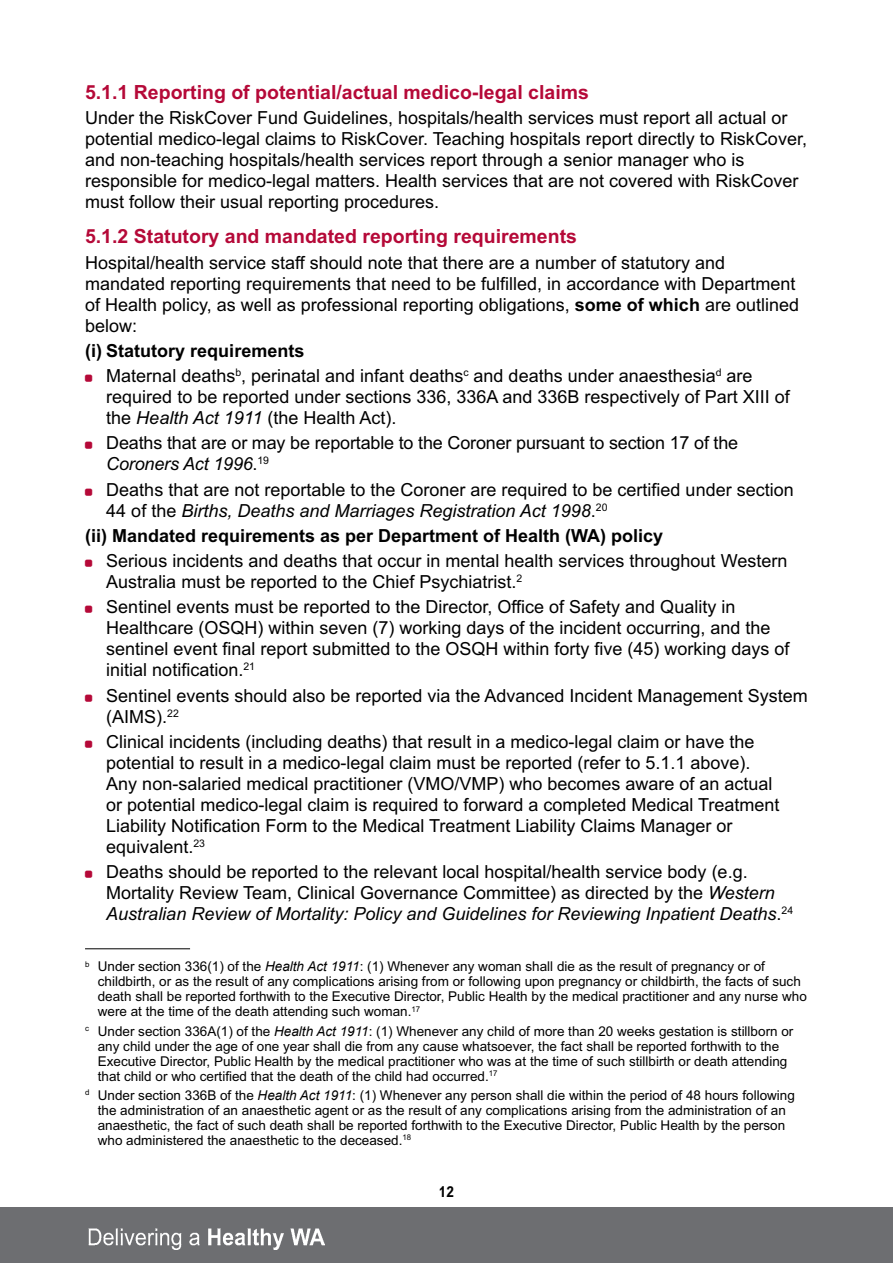
<style>
.page{position:relative;width:893px;height:1263px;background:#fff}
.page>*{position:absolute;margin:0;border:0;box-sizing:border-box;transform-origin:0 0}
.t1{font:700 19.5px "Arial";color:#b50938}
.t2{font:18px/21px "Arial";color:#000}
.t3{font:700 18px "Arial";color:#000}
.t4{font:700 condensed 15px "Arial MT Std";color:#000}
.t5{font:13.5px/15px "Arial";color:#000}
.s1{font-weight:700}
.s2{font-style:italic}
</style>
<div class="page">
<div style="left:0;top:1208px;width:893px;height:55px;background:#6d6e71"></div>
<hr style="left:85px;top:948px;width:105px;height:1px;background:#000">
<img style="left:88px;top:1228px;width:237px;height:21px">
<p class="t1" style="left:85px;top:81px;width:505px">5.1.1 Reporting of potential/actual medico-legal claims</p>
<p class="t2" style="left:85px;top:107px;width:723px">Under the RiskCover Fund Guidelines, hospitals/health services must report all actual or potential medico-legal claims to RiskCover. Teaching hospitals report directly to RiskCover, and non-teaching hospitals/health services report through a senior manager who is responsible for medico-legal matters. Health services that are not covered with RiskCover must follow their usual reporting procedures.</p>
<p class="t1" style="left:85px;top:226px;width:493px">5.1.2 Statutory and mandated reporting requirements</p>
<p class="t2" style="left:85px;top:252px;width:715px">Hospital/health service staff should note that there are a number of statutory and mandated reporting requirements that need to be fulfilled, in accordance with Department of Health policy, as well as professional reporting obligations, <span class="s1">some of which</span> are outlined below:</p>
<p class="t2" style="left:106px;top:338px;width:648px;line-height:25.2px;text-indent:-21px"><span class="s1">(i) Statutory requirements<br></span>Maternal deaths<sup>b</sup>, perinatal and infant deaths<sup>c</sup> and deaths under anaesthesia<sup>d</sup> are</p>
<p class="t2" style="left:106px;top:386px;width:685px">required to be reported under sections 336, 336A and 336B respectively of Part XIII of the <span class="s2">Health Act 1911</span> (the Health Act).</p>
<p class="t2" style="left:106px;top:433px;width:633px">Deaths that are or may be reportable to the Coroner pursuant to section 17 of the<br><span class="s2">Coroners Act 1996</span>.<sup>19</sup></p>
<p class="t2" style="left:106px;top:479px;width:689px">Deaths that are not reportable to the Coroner are required to be certified under section<br>44 of the <span class="s2">Births, Deaths and Marriages Registration Act 1998</span>.<sup>20</sup></p>
<p class="t3" style="left:85px;top:525px;width:580px">(ii) Mandated requirements as per Department of Health (WA) policy</p>
<p class="t2" style="left:106px;top:550px;width:682px">Serious incidents and deaths that occur in mental health services throughout Western<br>Australia must be reported to the Chief Psychiatrist.<sup>2</sup></p>
<p class="t2" style="left:106px;top:597px;width:685px">Sentinel events must be reported to the Director, Office of Safety and Quality in Healthcare (OSQH) within seven (7) working days of the incident occurring, and the sentinel event final report submitted to the OSQH within forty five (45) working days of initial notification.<sup>21</sup></p>
<p class="t2" style="left:106px;top:685px;width:703px">Sentinel events should also be reported via the Advanced Incident Management System (AIMS).<sup>22</sup></p>
<p class="t2" style="left:106px;top:731px;width:675px">Clinical incidents (including deaths) that result in a medico-legal claim or have the potential to result in a medico-legal claim must be reported (refer to 5.1.1 above).<br>Any non-salaried medical practitioner (VMO/VMP) who becomes aware of an actual or potential medico-legal claim is required to forward a completed Medical Treatment Liability Notification Form to the Medical Treatment Liability Claims Manager or equivalent.<sup>23</sup></p>
<p class="t2" style="left:106px;top:861px;width:688px">Deaths should be reported to the relevant local hospital/health service body (e.g.<br>Mortality Review Team, Clinical Governance Committee) as directed by the <span class="s2">Western<br>Australian Review of Mortality: Policy and Guidelines for Reviewing Inpatient Deaths</span>.<sup>24</sup></p>
<p class="t5" style="left:98px;top:959px;width:711px;text-indent:-13px"><sup>b</sup> Under section 336(1) of the <span class="s2">Health Act 1911</span>: (1) Whenever any woman shall die as the result of pregnancy or of childbirth, or as the result of any complications arising from or following upon pregnancy or childbirth, the facts of such death shall be reported forthwith to the Executive Director, Public Health by the medical practitioner and any nurse who were at the time of the death attending such woman.<sup>17</sup></p>
<p class="t5" style="left:98px;top:1023px;width:697px;text-indent:-13px"><sup>c</sup> Under section 336A(1) of the <span class="s2">Health Act 1911</span>: (1) Whenever any child of more than 20 weeks gestation is stillborn or any child under the age of one year shall die from any cause whatsoever, the fact shall be reported forthwith to the Executive Director, Public Health by the medical practitioner who was at the time of such stillbirth or death attending that child or who certified that the death of the child had occurred.<sup>17</sup></p>
<p class="t5" style="left:98px;top:1088px;width:699px;text-indent:-13px"><sup>d</sup> Under section 336B of the <span class="s2">Health Act 1911</span>: (1) Whenever any person shall die within the period of 48 hours following the administration of an anaesthetic agent or as the result of any complications arising from the administration of an anaesthetic, the fact of such death shall be reported forthwith to the Executive Director, Public Health by the person who administered the anaesthetic to the deceased.<sup>18</sup></p>
<p class="t4" style="left:439px;top:1183px;width:16px">12</p>
</div>
